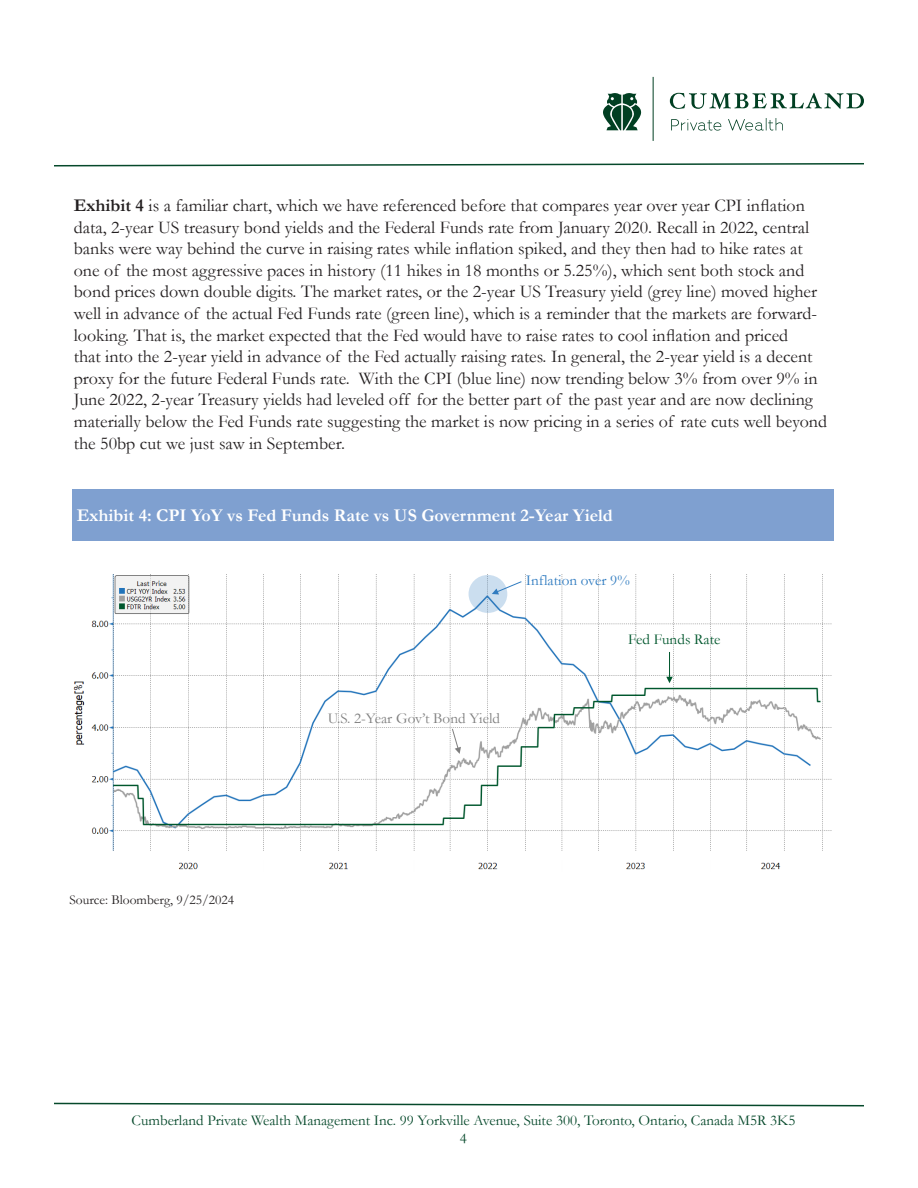
<style>
.page{position:relative;width:918px;height:1188px;background:#fff}
.page>*{position:absolute;margin:0;border:0;box-sizing:border-box;transform-origin:0 0}
.t1{font:18px/21.6px "Garamond";color:#231f20}
.t2{font:700 18px "Garamond";color:#fff}
.t3{font:15.15px "Garamond";color:#7f7f7f}
.t4{font:15.15px "Garamond";color:#2f7bc0}
.t5{font:15.15px "Garamond";color:#00572d}
.t6{font:15px/18px "Garamond";color:#06492b;text-align:center}
.t7{font:13.5px "Garamond";color:#231f20}
.s1{font-weight:700}
</style>
<div class="page">
<svg style="left:54px;top:1102px;width:810px;height:5px"></svg>
<svg style="left:54px;top:163px;width:810px;height:4px"></svg>
<svg style="left:670px;top:93px;width:194px;height:16px"></svg>
<hr style="left:653px;top:77px;width:1px;height:64px;background:#013f22">
<svg style="left:603px;top:93px;width:38px;height:37px"></svg>
<svg style="left:671px;top:118px;width:112px;height:13px"></svg>
<img style="left:74px;top:575px;width:757px;height:295px">
<div style="left:469px;top:575px;width:38px;height:38px;background:#2f7bc0;border-radius:50%;opacity:.25"></div>
<svg style="left:492px;top:581px;width:30px;height:13px"></svg>
<svg style="left:666px;top:652px;width:7px;height:31px"></svg>
<svg style="left:451px;top:728px;width:10px;height:26px"></svg>
<div style="left:72px;top:489px;width:762px;height:52px;background:#7fa0d0"></div>
<p class="t1" style="left:74px;top:194px;width:755px"><span class="s1">Exhibit 4</span> is a familiar chart, which we have referenced before that compares year over year CPI inflation data, 2-year US treasury bond yields and the Federal Funds rate from January 2020. Recall in 2022, central banks were way behind the curve in raising rates while inflation spiked, and they then had to hike rates at one of the most aggressive paces in history (11 hikes in 18 months or 5.25%), which sent both stock and bond prices down double digits. The market rates, or the 2-year US Treasury yield (grey line) moved higher well in advance of the actual Fed Funds rate (green line), which is a reminder that the markets are forward&shy;looking. That is, the market expected that the Fed would have to raise rates to cool inflation and priced<br>that into the 2-year yield in advance of the Fed actually raising rates. In general, the 2-year yield is a decent proxy for the future Federal Funds rate. With the CPI (blue line) now trending below 3% from over 9% in June 2022, 2-year Treasury yields had leveled off for the better part of the past year and are now declining materially below the Fed Funds rate suggesting the market is now pricing in a series of rate cuts well beyond the 50bp cut we just saw in September.</p>
<p class="t2" style="left:77px;top:503px;width:538px">Exhibit 4: CPI YoY vs Fed Funds Rate vs US Government 2-Year Yield</p>
<p class="t4" style="left:526px;top:570px;width:105px">Inflation over 9%</p>
<p class="t7" style="left:69px;top:891px;width:166px">Source: Bloomberg, 9/25/2024</p>
<p class="t3" style="left:328px;top:708px;width:174px">U.S. 2-Year Gov’t Bond Yield</p>
<p class="t5" style="left:628px;top:629px;width:94px">Fed Funds Rate</p>
<p class="t6" style="left:132px;top:1111px;width:665px">Cumberland Private Wealth Management Inc. 99 Yorkville Avenue, Suite 300, Toronto, Ontario, Canada M5R 3K5<br>4</p>
</div>
